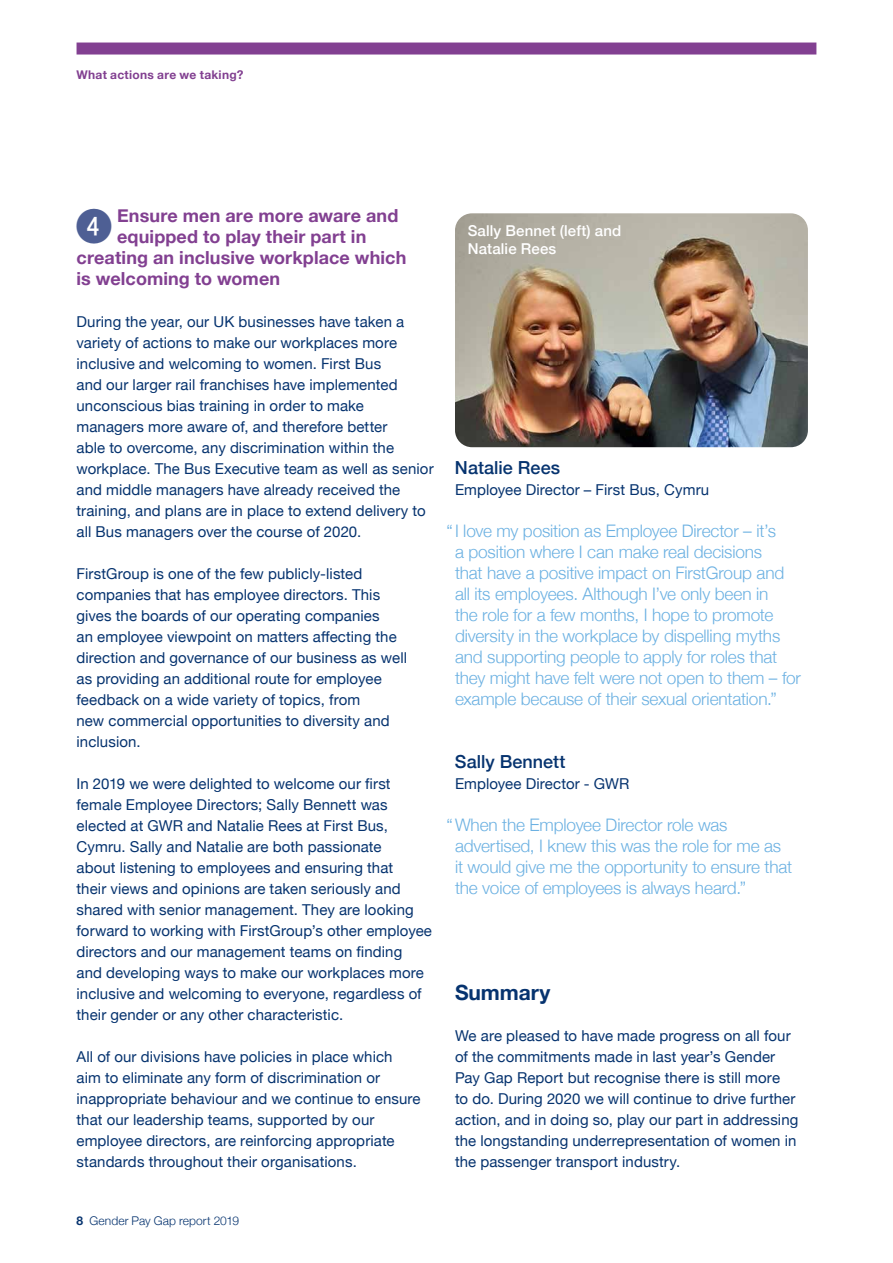
<style>
.page{position:relative;width:893px;height:1263px;background:#fff}
.page>*{position:absolute;margin:0;border:0;box-sizing:border-box;transform-origin:0 0}
.t1{font:46.5px "Fyra Numeric Circle Closed";color:#4e5f94}
.t2{font:700 21px "Helvetica Neue";letter-spacing:-.005em;color:#06336f}
.t3{font:700 18px "Helvetica Neue";letter-spacing:.005em;color:#824091}
.t4{font:500 18px "Helvetica Neue";letter-spacing:.005em;color:#06336f}
.t5{font:300 17.25px/21px "Helvetica Neue";letter-spacing:-.01em;color:#6cb1e2}
.t6{font:15px/21px "Helvetica Neue";letter-spacing:.005em;color:#06336f}
.t7{font:500 15px/18px "Helvetica Neue";letter-spacing:.01em;color:#fff}
.t8{font:300 12px "Helvetica Neue";letter-spacing:.005em;color:#06336f}
.t9{font:700 12px "Helvetica Neue";letter-spacing:.025em;color:#824091}
.s1{font-weight:700}
</style>
<div class="page">
<div style="left:77px;top:43px;width:739px;height:12px;background:#824091"></div>
<img style="left:455px;top:213px;width:353px;height:234px">
<p class="t9" style="left:77px;top:65px;width:168px">What actions are we taking?</p>
<h1 class="t1" style="left:75px;top:200px;width:40px">4</h1>
<p class="t3" style="left:117px;top:201px;width:283px">Ensure men are more aware and</p>
<p class="t3" style="left:117px;top:222px;width:251px">equipped to play their part in</p>
<p class="t3" style="left:77px;top:243px;width:331px">creating an inclusive workplace which</p>
<p class="t3" style="left:77px;top:264px;width:205px">is welcoming to women</p>
<p class="t6" style="left:77px;top:312px;width:359px">During the year, our UK businesses have taken a variety of actions to make our workplaces more inclusive and welcoming to women. First Bus<br>and our larger rail franchises have implemented unconscious bias training in order to make managers more aware of, and therefore better<br>able to overcome, any discrimination within the workplace. The Bus Executive team as well as senior and middle managers have already received the training, and plans are in place to extend delivery to all Bus managers over the course of 2020.</p>
<p class="t6" style="left:77px;top:564px;width:332px">FirstGroup is one of the few publicly-listed companies that has employee directors. This gives the boards of our operating companies<br>an employee viewpoint on matters affecting the direction and governance of our business as well as providing an additional route for employee feedback on a wide variety of topics, from<br>new commercial opportunities to diversity and inclusion.</p>
<p class="t6" style="left:77px;top:774px;width:357px">In 2019 we were delighted to welcome our first female Employee Directors; Sally Bennett was elected at GWR and Natalie Rees at First Bus, Cymru. Sally and Natalie are both passionate<br>about listening to employees and ensuring that<br>their views and opinions are taken seriously and shared with senior management. They are looking forward to working with FirstGroup’s other employee directors and our management teams on finding<br>and developing ways to make our workplaces more inclusive and welcoming to everyone, regardless of their gender or any other characteristic.</p>
<p class="t6" style="left:77px;top:1047px;width:346px">All of our divisions have policies in place which aim to eliminate any form of discrimination or inappropriate behaviour and we continue to ensure that our leadership teams, supported by our employee directors, are reinforcing appropriate standards throughout their organisations.</p>
<p class="t7" style="left:468px;top:221px;width:155px">Sally Bennet (left) and<br>Natalie Rees</p>
<p class="t4" style="left:455px;top:453px;width:107px">Natalie Rees</p>
<p class="t6" style="left:455px;top:480px;width:256px">Employee Director – First Bus, Cymru</p>
<p class="t5" style="left:455px;top:519px;width:347px;text-indent:-9px">“I love my position as Employee Director – it’s<br>a position where I can make real decisions<br>that have a positive impact on FirstGroup and all its employees. Although I’ve only been in<br>the role for a few months, I hope to promote diversity in the workplace by dispelling myths and supporting people to apply for roles that they might have felt were not open to them – for example because of their sexual orientation.”</p>
<p class="t4" style="left:455px;top:747px;width:112px">Sally Bennett</p>
<p class="t6" style="left:455px;top:774px;width:176px">Employee Director - GWR</p>
<p class="t5" style="left:455px;top:813px;width:339px;text-indent:-9px">“When the Employee Director role was advertised, I knew this was the role for me as it would give me the opportunity to ensure that the voice of employees is always heard.”</p>
<h2 class="t2" style="left:455px;top:975px;width:97px">Summary</h2>
<p class="t6" style="left:455px;top:1026px;width:345px">We are pleased to have made progress on all four of the commitments made in last year’s Gender Pay Gap Report but recognise there is still more<br>to do. During 2020 we will continue to drive further action, and in doing so, play our part in addressing the longstanding underrepresentation of women in the passenger transport industry.</p>
<p class="t8" style="left:77px;top:1211px;width:164px"><span class="s1">8</span> Gender Pay Gap report 2019</p>
</div>
